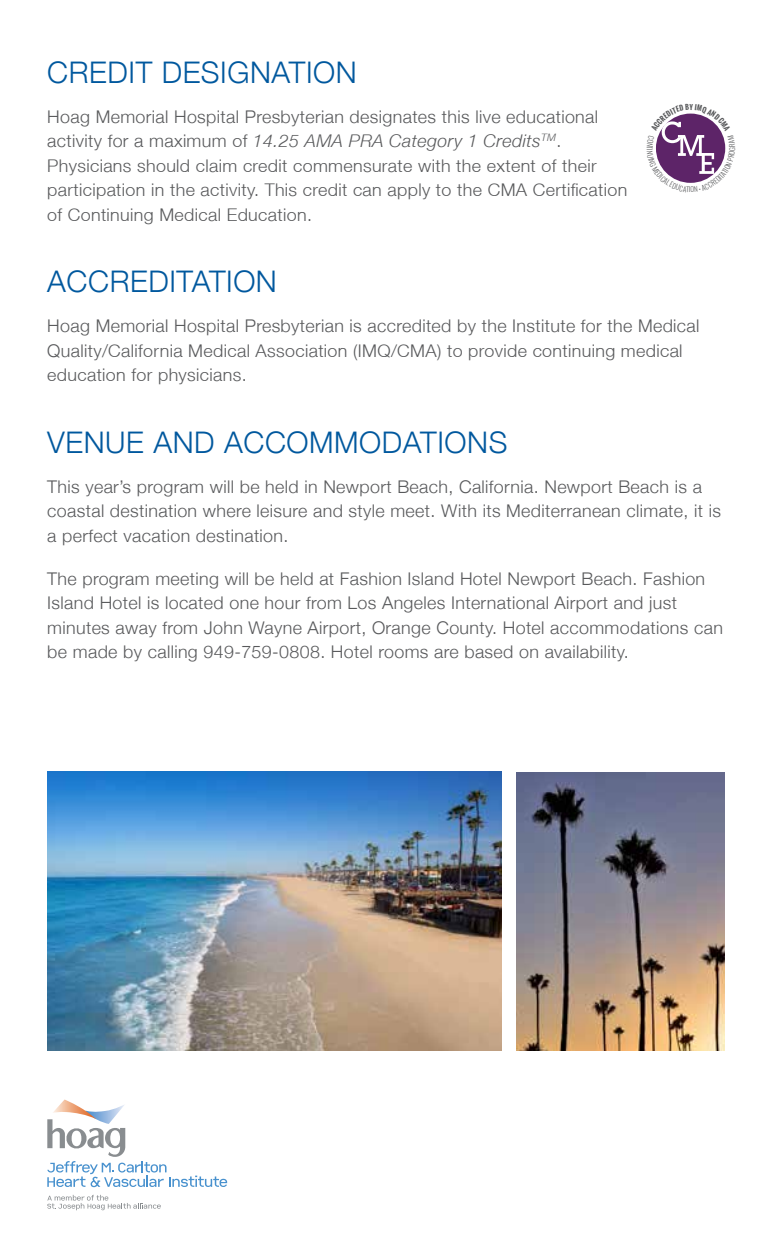
<style>
.page{position:relative;width:772px;height:1260px;background:#fff}
.page>*{position:absolute;margin:0;border:0;box-sizing:border-box;transform-origin:0 0}
.t1{font:300 29.75px "Helvetica Neue";letter-spacing:.02em;color:#00589e}
.t2{font:300 17.5px/24.5px "Helvetica Neue";letter-spacing:.02em;color:#58595b}
.t3{font:300 17.5px/24.5px "Helvetica Neue LT";letter-spacing:.02em;color:#58595b}
.s1{font-family:"Helvetica Neue"}
.s2{font-style:italic}
</style>
<div class="page">
<img style="left:47px;top:772px;width:454px;height:278px">
<img style="left:517px;top:772px;width:207px;height:278px">
<svg style="left:47px;top:1195px;width:114px;height:15px"></svg>
<svg style="left:47px;top:1100px;width:180px;height:87px"></svg>
<svg style="left:656px;top:113px;width:70px;height:70px"></svg>
<h1 class="t1" style="left:47px;top:48px;width:311px">CREDIT DESIGNATION</h1>
<p class="t2" style="left:47px;top:103px;width:552px">Hoag Memorial Hospital Presbyterian designates this live educational</p>
<p class="t3" style="left:47px;top:128px;width:581px"><span class="s1">activity for a maximum</span> of <span class="s2">14.25 AMA PRA Category 1 Creditsˇ</span><sup>TM</sup>.<br>Physicians should claim credit commensurate with the extent of their participation in the activity. This credit can apply to the CMA Certification of Continuing Medical Education.</p>
<h1 class="t1" style="left:47px;top:258px;width:231px">ACCREDITATION</h1>
<p class="t2" style="left:47px;top:312px;width:654px">Hoag Memorial Hospital Presbyterian is accredited by the Institute for the Medical</p>
<p class="t3" style="left:47px;top:338px;width:637px"><span class="s1">Quality/</span>California Medical Association (IMQ/CMA) to provide continuing medical education for physicians.</p>
<h1 class="t1" style="left:47px;top:418px;width:462px">VENUE AND ACCOMMODATIONS</h1>
<p class="t2" style="left:47px;top:473px;width:675px">This year’s program will be held in Newport Beach, California. Newport Beach is a coastal destination where leisure and style meet. With its Mediterranean climate, it is a perfect vacation destination.</p>
<p class="t2" style="left:47px;top:565px;width:677px">The program meeting will be held at Fashion Island Hotel Newport Beach. Fashion Island Hotel is located one hour from Los Angeles International Airport and just minutes away from John Wayne Airport, Orange County. Hotel accommodations can be made by calling 949-759-0808. Hotel rooms are based on availability.</p>
</div>
